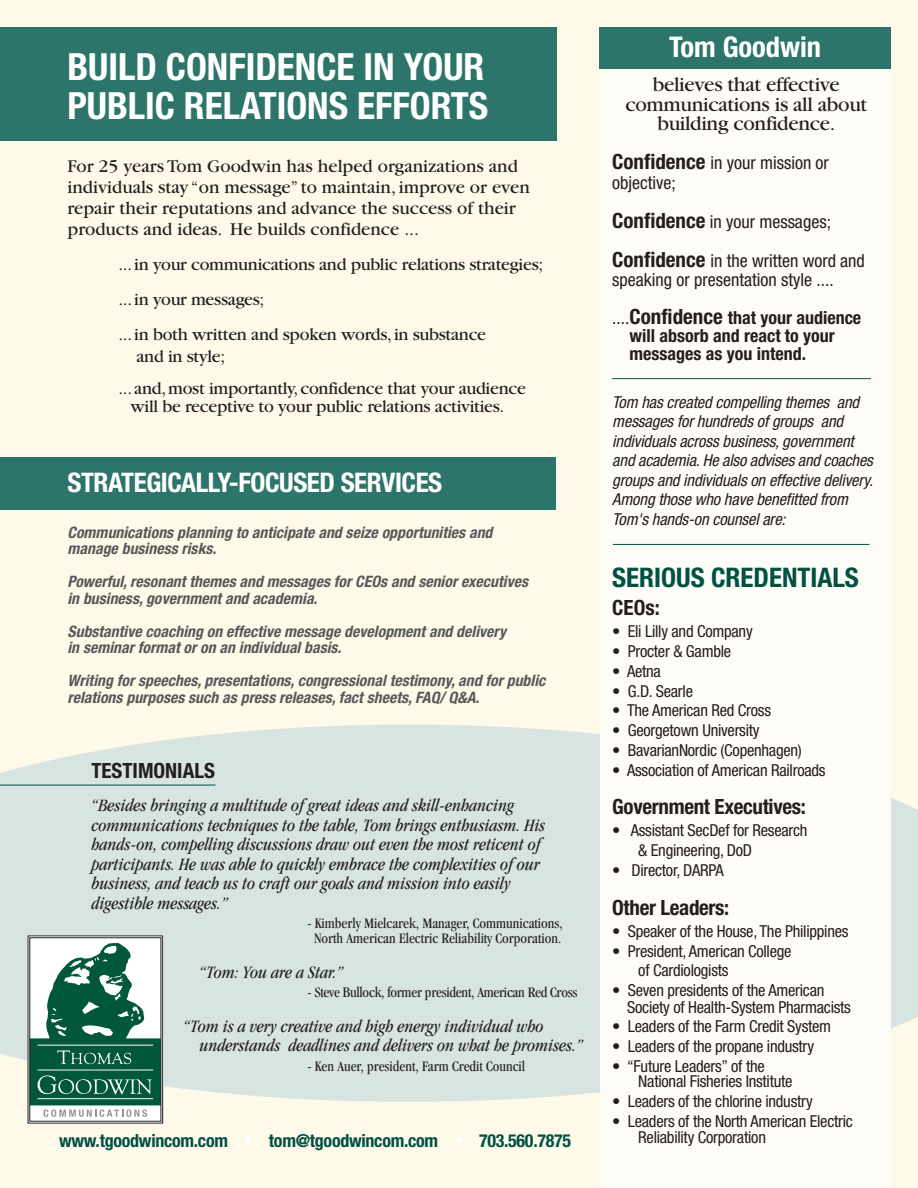
<style>
.page{position:relative;width:918px;height:1188px;background:#fef9e8}
.page>*{position:absolute;margin:0;border:0;box-sizing:border-box;transform-origin:0 0}
.t1{font:700 condensed 37.5px/39px "Helvetica Neue";color:#fff}
.t2{font:700 condensed 28.5px "Helvetica Neue";color:#fff}
.t3{font:700 condensed 27px "Helvetica Neue";letter-spacing:-.015em;color:#fff}
.t4{font:700 condensed 27px "Helvetica Neue";color:#005143}
.t5{font:21px/19.5px "Garamond";letter-spacing:-.015em;color:#231f20;text-align:center}
.t6{font:700 condensed 21px "Helvetica Neue";letter-spacing:-.015em;color:#231f20}
.t7{font:700 condensed 21px "Helvetica Neue";color:#231f20}
.t8{font:18.75px/21px "Garamond";color:#231f20}
.t9{font:italic condensed 18px/19.5px "Garamond";color:#231f20}
.t10{font:18px/35.1px "Garamond";letter-spacing:-.015em;color:#231f20}
.t11{font:condensed 18px/19.5px "Helvetica Neue";color:#231f20}
.t12{font:700 condensed 18px "Helvetica Neue";letter-spacing:-.015em;color:#005143}
.t13{font:700 condensed 18px/18px "Helvetica Neue";color:#231f20}
.t14{font:condensed 16.5px/19.8px "Helvetica Neue";letter-spacing:-.015em;color:#231f20}
.t15{font:italic condensed 16.5px/19.5px "Helvetica Neue";letter-spacing:-.005em;color:#231f20}
.t16{font:italic 700 condensed 15.75px/16.5px "Helvetica Neue";letter-spacing:.005em;color:#57585a}
.t17{font:condensed 15px/15px "Garamond";color:#231f20;text-align:center}
.s1{color:#fff}
.s2{font-weight:700;font-size:21px}
.s3{font-weight:700}
</style>
<div class="page">
<svg style="left:0;top:725px;width:918px;height:377px;fill:#d8e4e2"></svg>
<hr style="left:0;top:785px;width:215px;height:1px;background:#005143">
<div style="left:0;top:27px;width:556px;height:114px;background:#2d756a"></div>
<div style="left:601px;top:27px;width:290px;height:1161px;background:#fefcf6"></div>
<div style="left:599px;top:27px;width:292px;height:42px;background:#2d756a"></div>
<hr style="left:612px;top:378px;width:259px;height:1px;background:#005143">
<div style="left:0;top:457px;width:556px;height:52px;background:#2d756a"></div>
<div style="left:27px;top:935px;width:136px;height:189px;background:#fff"></div>
<div style="left:28px;top:935px;width:135px;height:189px;border:1px solid #231f20"></div>
<div style="left:29px;top:937px;width:132px;height:185px;border:1px solid #231f20"></div>
<svg style="left:30px;top:943px;width:131px;height:174px"></svg>
<hr style="left:613px;top:544px;width:257px;height:1px;background:#005143">
<h1 class="t1" style="left:67px;top:50px;width:422px">BUILD CONFIDENCE IN YOUR<br>PUBLIC RELATIONS EFFORTS</h1>
<p class="t8" style="left:67px;top:158px;width:464px">For 25 yearsTom Goodwin has helped organizations and individuals stay “on message” to maintain, improve or even repair their reputations and advance the success of their products and ideas. He builds confidence ...</p>
<p class="t10" style="left:119px;top:249px;width:426px">...in your communications and public relations strategies; ...in your messages;<br>...in both written and spoken words,in substance</p>
<p class="t10" style="left:119px;top:342px;width:409px;line-height:31.5px;text-indent:18px">and in style;<br>... and,most importantly,confidence that your audience</p>
<p class="t10" style="left:130px;top:390px;width:375px">will be receptive to your public relations activities.</p>
<h3 class="t3" style="left:68px;top:473px;width:376px">STRATEGICALLY-FOCUSED SERVICES</h3>
<p class="t16" style="left:68px;top:525px;width:426px">Communications planning to anticipate and seize opportunities and manage business risks.</p>
<p class="t16" style="left:68px;top:575px;width:462px">Powerful, resonant themes and messages for CEOs and senior executives in business, government and academia.</p>
<p class="t16" style="left:68px;top:624px;width:440px">Substantive coaching on effective message development and delivery in seminar format or on an individual basis.</p>
<p class="t16" style="left:68px;top:674px;width:479px">Writing for speeches, presentations, congressional testimony, and for public relations purposes such as press releases, fact sheets, FAQ/ Q&amp;A.</p>
<p class="t7" style="left:91px;top:758px;width:125px">TESTIMONIALS</p>
<p class="t9" style="left:91px;top:797px;width:455px">“Besides bringing a multitude of great ideas and skill-enhancing communications techniques to the table, Tom brings enthusiasm. His hands-on, compelling discussions draw out even the most reticent of participants. He was able to quickly embrace the complexities of our business, and teach us to craft our goals and mission into easily digestible messages.”</p>
<p class="t17" style="left:307px;top:917px;width:257px">- Kimberly Mielcarek, Manager, Communications,<br>North American Electric Reliability Corporation.</p>
<p class="t9" style="left:199px;top:963px;width:146px">“Tom: You are a Star.”</p>
<p class="t17" style="left:307px;top:986px;width:272px">- Steve Bullock, former president, American Red Cross</p>
<p class="t9" style="left:199px;top:1017px;width:385px;text-indent:-16px">“Tom is a very creative and high energy individual who understands deadlines and delivers on what he promises.”</p>
<p class="t17" style="left:307px;top:1059px;width:219px">- Ken Auer, president, Farm Credit Council</p>
<p class="t12" style="left:59px;top:1130px;width:514px">www.tgoodwincom.com <span class="s1">•</span> tom@tgoodwincom.com <span class="s1">•</span> 703.560.7875</p>
<h2 class="t2" style="left:669px;top:37px;width:154px">Tom Goodwin</h2>
<p class="t5" style="left:625px;top:77px;width:243px">believes that effective communications is all about building confidence.</p>
<p class="t11" style="left:612px;top:154px;width:218px"><span class="s2">Confidence</span> in your mission or objective;</p>
<p class="t11" style="left:612px;top:203px;width:254px;line-height:39px"><span class="s2">Confidence</span> in your messages;<br><span class="s2">Confidence</span> in the written word and</p>
<p class="t11" style="left:612px;top:262px;width:251px;line-height:37.5px">speaking or presentation style .... ....<span class="s2">Confidence</span> <span class="s3">that your audience</span></p>
<p class="t13" style="left:630px;top:328px;width:207px">will absorb and react to your messages as you intend.</p>
<p class="t15" style="left:612px;top:393px;width:262px">Tom has created compelling themes and messages for hundreds of groups and individuals across business, government and academia. He also advises and coaches groups and individuals on effective delivery.<br>Among those who have benefitted from Tom's hands-on counsel are:</p>
<h3 class="t4" style="left:612px;top:568px;width:248px">SERIOUS CREDENTIALS</h3>
<p class="t6" style="left:612px;top:600px;width:49px">CEOs:</p>
<p class="t14" style="left:612px;top:623px;width:142px">• Eli Lilly and Company</p>
<p class="t14" style="left:612px;top:643px;width:120px">• Procter &amp; Gamble</p>
<p class="t14" style="left:612px;top:662px;width:50px">• Aetna</p>
<p class="t14" style="left:612px;top:682px;width:82px">• G.D. Searle</p>
<p class="t14" style="left:612px;top:702px;width:160px">• The American Red Cross</p>
<p class="t14" style="left:612px;top:722px;width:149px">• Georgetown University</p>
<p class="t14" style="left:612px;top:742px;width:191px">• BavarianNordic (Copenhagen)</p>
<p class="t14" style="left:612px;top:761px;width:215px">• Association of American Railroads</p>
<p class="t6" style="left:612px;top:799px;width:195px">Government Executives:</p>
<p class="t14" style="left:638px;top:822px;width:171px;text-indent:-26px">• Assistant SecDef for Research &amp; Engineering, DoD</p>
<p class="t14" style="left:612px;top:862px;width:113px">• Director, DARPA</p>
<p class="t6" style="left:612px;top:900px;width:119px">Other Leaders:</p>
<p class="t14" style="left:612px;top:922px;width:238px">• Speaker of the House, The Philippines</p>
<p class="t14" style="left:638px;top:942px;width:155px;text-indent:-26px">• President, American College of Cardiologists</p>
<p class="t14" style="left:627px;top:983px;width:225px;line-height:16.5px;text-indent:-15px">• Seven presidents of the American<br>Society of Health-System Pharmacists</p>
<p class="t14" style="left:612px;top:1018px;width:220px">• Leaders of the Farm Credit System</p>
<p class="t14" style="left:612px;top:1038px;width:203px">• Leaders of the propane industry</p>
<p class="t14" style="left:638px;top:1060px;width:156px;line-height:15px;text-indent:-26px">• “Future Leaders” of the<br>National Fisheries Institute</p>
<p class="t14" style="left:612px;top:1093px;width:202px">• Leaders of the chlorine industry</p>
<p class="t14" style="left:638px;top:1114px;width:216px;line-height:16.5px;text-indent:-26px">• Leaders of the North American Electric<br>Reliability Corporation</p>
</div>
